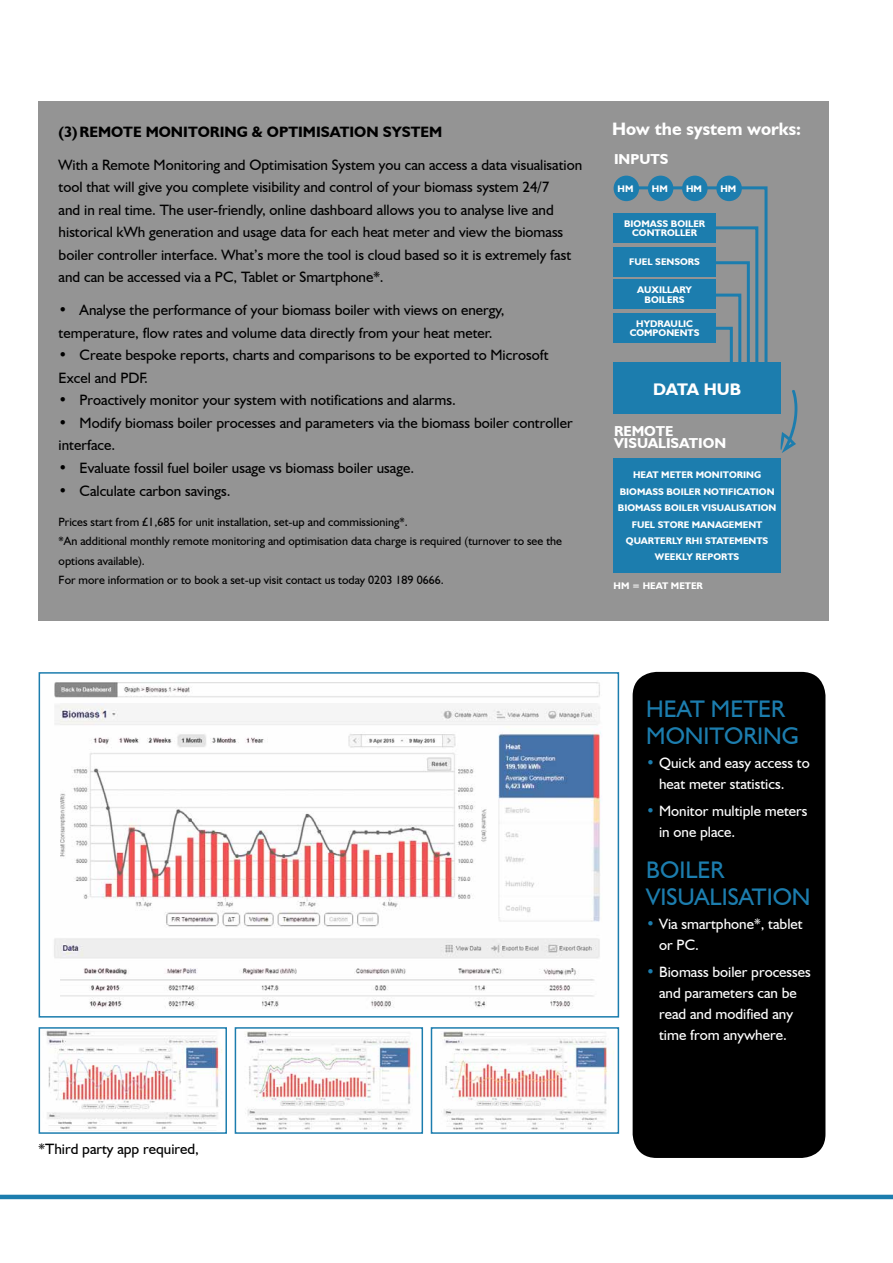
<style>
.page{position:relative;width:893px;height:1263px;background:#fff}
.page>*{position:absolute;margin:0;border:0;box-sizing:border-box;transform-origin:0 0}
.t1{font:24px/27px "Humanist 521 BT";color:#1c7dae}
.t2{font:700 18px "Humanist 521 BT";color:#fff}
.t3{font:700 16.8px "Humanist 521 BT";letter-spacing:-.02em;color:#fff}
.t4{font:15px/22.5px "Humanist 521 BT";color:#000}
.t5{font:15px/21px "Humanist 521 BT";color:#fff}
.t6{font:700 15px "Humanist 521 BT";color:#000}
.t7{font:700 14.4px/12px "Humanist 521 BT";color:#fff}
.t8{font:12px/19.5px "Humanist 521 BT";color:#000}
.t9{font:700 9.6px/16.4px "Humanist 521 BT";color:#fff;text-align:center}
.s1{color:#1c7dae}
</style>
<div class="page">
<div style="left:633px;top:672px;width:192px;height:486px;background:#000;border-radius:24px"></div>
<img style="left:443px;top:1032px;width:171px;height:97px">
<div style="left:431px;top:1027px;width:188px;height:107px;border:1px solid #1c7dae"></div>
<img style="left:245px;top:1031px;width:171px;height:98px">
<div style="left:235px;top:1027px;width:188px;height:107px;border:1px solid #1c7dae"></div>
<img style="left:46px;top:1031px;width:176px;height:99px">
<div style="left:39px;top:1027px;width:188px;height:107px;border:1px solid #1c7dae"></div>
<img style="left:54px;top:682px;width:547px;height:327px">
<div style="left:39px;top:672px;width:580px;height:345px;border:2px solid #1c7dae"></div>
<hr style="left:0;top:1195px;width:893px;height:4px;background:#1c7dae">
<div style="left:38px;top:101px;width:791px;height:520px;background:#949494"></div>
<div style="left:614px;top:363px;width:167px;height:51px;background:#1c7dae"></div>
<div style="left:614px;top:458px;width:167px;height:115px;background:#1c7dae"></div>
<div style="left:614px;top:176px;width:25px;height:25px;background:#1c7dae;border-radius:50%"></div>
<div style="left:648px;top:176px;width:25px;height:25px;background:#1c7dae;border-radius:50%"></div>
<div style="left:682px;top:176px;width:26px;height:25px;background:#1c7dae;border-radius:50%"></div>
<div style="left:716px;top:176px;width:26px;height:25px;background:#1c7dae;border-radius:50%"></div>
<svg style="left:621px;top:185px;width:148px;height:178px"></svg>
<div style="left:614px;top:213px;width:102px;height:29px;background:#1c7dae"></div>
<div style="left:614px;top:247px;width:102px;height:29px;background:#1c7dae"></div>
<div style="left:614px;top:280px;width:102px;height:29px;background:#1c7dae"></div>
<div style="left:614px;top:313px;width:102px;height:29px;background:#1c7dae"></div>
<svg style="left:780px;top:390px;width:17px;height:63px"></svg>
<p class="t6" style="left:59px;top:122px;width:385px">(3)REMOTE MONITORING &amp; OPTIMISATION SYSTEM</p>
<p class="t4" style="left:59px;top:153px;width:525px">With a Remote Monitoring and Optimisation System you can access a data visualisation tool that will give you complete visibility and control of your biomass system 24/7<br>and in real time. The user-friendly, online dashboard allows you to analyse live and historical kWh generation and usage data for each heat meter and view the biomass boiler controller interface. What’s more the tool is cloud based so it is extremely fast and can be accessed via a PC, Tablet or Smartphone*.</p>
<p class="t4" style="left:59px;top:299px;width:447px">• Analyse the performance of your biomass boiler with views on energy, temperature, flow rates and volume data directly from your heat meter.</p>
<p class="t4" style="left:59px;top:344px;width:491px">• Create bespoke reports, charts and comparisons to be exported to Microsoft<br>Excel and PDF.</p>
<p class="t4" style="left:59px;top:389px;width:399px">• Proactively monitor your system with notifications and alarms.</p>
<p class="t4" style="left:59px;top:411px;width:516px">• Modify biomass boiler processes and parameters via the biomass boiler controller interface.</p>
<p class="t4" style="left:59px;top:456px;width:357px">• Evaluate fossil fuel boiler usage vs biomass boiler usage.</p>
<p class="t4" style="left:59px;top:479px;width:174px">• Calculate carbon savings.</p>
<p class="t8" style="left:59px;top:511px;width:505px">Prices start from £1,685 for unit installation, set-up and commissioning*.<br>*An additional monthly remote monitoring and optimisation data charge is required (turnover to see the options available).<br>For more information or to book a set-up visit contact us today 0203 189 0666.</p>
<p class="t2" style="left:612px;top:118px;width:190px">How the system works:</p>
<p class="t7" style="left:614px;top:152px;width:56px">INPUTS</p>
<p class="t9" style="left:618px;top:180px;width:17px">HM</p>
<p class="t9" style="left:652px;top:180px;width:17px">HM</p>
<p class="t9" style="left:686px;top:180px;width:17px">HM</p>
<p class="t9" style="left:720px;top:180px;width:17px">HM</p>
<p class="t9" style="left:624px;top:218px;width:83px;line-height:9.6px">BIOMASS BOILER<br>CONTROLLER</p>
<p class="t9" style="left:629px;top:254px;width:72px">FUEL SENSORS</p>
<p class="t9" style="left:637px;top:285px;width:56px;line-height:9.6px">AUXILLARY<br>BOILERS</p>
<p class="t9" style="left:630px;top:318px;width:71px;line-height:9.6px">HYDRAULIC<br>COMPONENTS</p>
<p class="t3" style="left:653px;top:378px;width:89px">DATA HUB</p>
<p class="t7" style="left:614px;top:424px;width:114px">REMOTE<br>VISUALISATION</p>
<p class="t9" style="left:618px;top:467px;width:160px">HEAT METER MONITORING<br>BIOMASS BOILER NOTIFICATION<br>BIOMASS BOILER VISUALISATION<br>FUEL STORE MANAGEMENT<br>QUARTERLY RHI STATEMENTS<br>WEEKLY REPORTS</p>
<p class="t9" style="left:614px;top:578px;width:91px">HM = HEAT METER</p>
<p class="t4" style="left:39px;top:1137px;width:162px">*Third party app required,</p>
<h1 class="t1" style="left:646px;top:695px;width:154px">HEAT METER<br>MONITORING</h1>
<p class="t5" style="left:659px;top:752px;width:152px;text-indent:-13px"><span class="s1">•</span> Quick and easy access to heat meter statistics.</p>
<p class="t5" style="left:659px;top:800px;width:150px;text-indent:-13px"><span class="s1">•</span> Monitor multiple meters in one place.</p>
<h1 class="t1" style="left:646px;top:856px;width:166px">BOILER<br>VISUALISATION</h1>
<p class="t5" style="left:659px;top:913px;width:145px;text-indent:-13px"><span class="s1">•</span> Via smartphone*, tablet or PC.</p>
<p class="t5" style="left:659px;top:961px;width:153px;text-indent:-13px"><span class="s1">•</span> Biomass boiler processes and parameters can be read and modified any time from anywhere.</p>
</div>
